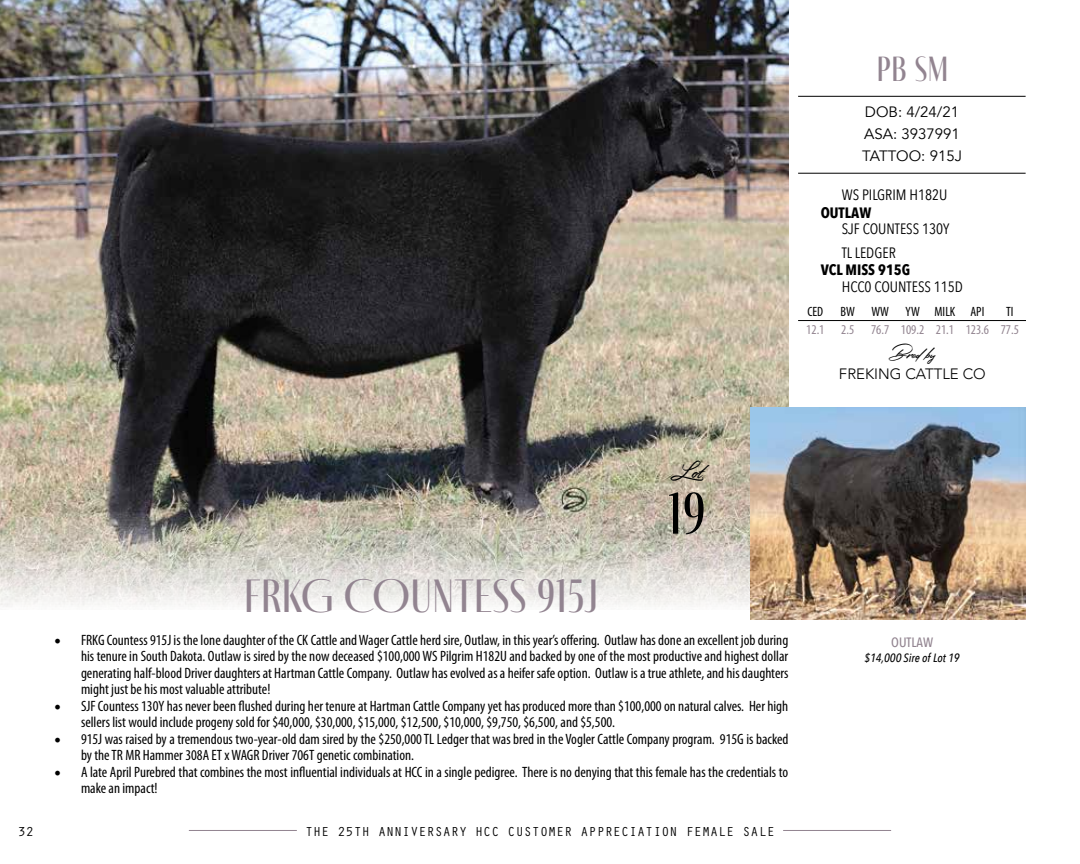
<style>
.page{position:relative;width:1080px;height:864px;background:#fff}
.page>*{position:absolute;margin:0;border:0;box-sizing:border-box;transform-origin:0 0}
.t1{font:60px "Fino Sans";color:#000101}
.t2{font:48px "Fino Sans";color:#928490}
.t3{font:36px "Fino Sans";color:#928490}
.t4{font:27px "Colatin";color:#000}
.t5{font:21px "Colatin";color:#000}
.t6{font:condensed 15px/16.5px "Myriad Pro";color:#000}
.t7{font:15px "Avenir Next Condensed";color:#000}
.t8{font:15px/21.6px "Avenir";color:#000}
.t9{font:700 15px "Avenir Next Condensed";color:#000}
.t10{font:300 15px "Avenir";color:#000}
.t11{font:13.5px "Orator Std";color:#000}
.t12{font:condensed 13.5px "Myriad Pro";color:#928490}
.t13{font:condensed 13.5px "Myriad Pro";color:#000}
.t14{font:500 13.5px "Avenir Next Condensed";color:#928490}
.t15{font:italic 500 12px "Avenir Next Condensed";color:#000}
.s1{font-family:"Minion Pro";font-stretch:normal;font-size:18px}
</style>
<div class="page">
<hr style="left:783px;top:830px;width:108px;height:1px;background:#928490">
<hr style="left:189px;top:830px;width:108px;height:1px;background:#928490">
<img style="left:0;top:0;width:788px;height:609px">
<hr style="left:798px;top:96px;width:228px;height:1px;background:#000">
<hr style="left:798px;top:173px;width:228px;height:1px;background:#000">
<hr style="left:798px;top:320px;width:228px;height:1px;background:#000">
<img style="left:751px;top:407px;width:275px;height:213px">
<h3 class="t3" style="left:877px;top:49px;width:74px">PB SM</h3>
<p class="t8" style="left:862px;top:102px;width:101px">DOB: 4/24/21<br>ASA: 3937991<br>TATTOO: 915J</p>
<p class="t7" style="left:842px;top:182px;width:107px">WS PILGRIM H182U</p>
<p class="t7" style="left:842px;top:216px;width:109px">SJF COUNTESS 130Y</p>
<p class="t9" style="left:821px;top:261px;width:91px">VCL MISS 915G</p>
<p class="t9" style="left:821px;top:203px;width:52px">OUTLAW</p>
<p class="t7" style="left:842px;top:240px;width:56px">TL LEDGER</p>
<p class="t7" style="left:842px;top:274px;width:123px">HCC0 COUNTESS 115D</p>
<p class="t13" style="left:807px;top:303px;width:17px">CED</p>
<p class="t13" style="left:841px;top:303px;width:145px">BW WW YW MILK API</p>
<p class="t13" style="left:1006px;top:303px;width:9px">TI</p>
<p class="t12" style="left:806px;top:321px;width:214px">12.1 2.5 76.7 109.2 21.1 123.6 77.5</p>
<h3 class="t5" style="left:889px;top:341px;width:51px">Bredby</h3>
<p class="t10" style="left:839px;top:365px;width:148px">FREKING CATTLE CO</p>
<h3 class="t4" style="left:671px;top:454px;width:41px">Lot</h3>
<h1 class="t1" style="left:668px;top:480px;width:40px">19</h1>
<h2 class="t2" style="left:244px;top:569px;width:356px">FRKG COUNTESS 915J</h2>
<p class="t6" style="left:81px;top:631px;width:709px;text-align:justify;text-indent:-27px"><span class="s1">•</span> FRKG Countess 915J is the lone daughter of the CK Cattle and Wager Cattle herd sire, Outlaw, in this year’s offering. Outlaw has done an excellent job during his tenure in South Dakota. Outlaw is sired by the now deceased $100,000 WS Pilgrim H182U and backed by one of the most productive and highest dollar generating half-blood Driver daughters at Hartman Cattle Company. Outlaw has evolved as a heifer safe option. Outlaw is a true athlete, and his daughters might just be his most valuable attribute!</p>
<p class="t6" style="left:81px;top:697px;width:709px;text-indent:-27px"><span class="s1">•</span> SJF Countess 130Y has never been flushed during her tenure at Hartman Cattle Company yet has produced more than $100,000 on natural calves. Her high sellers list would include progeny sold for $40,000, $30,000, $15,000, $12,500, $10,000, $9,750, $6,500, and $5,500.</p>
<p class="t6" style="left:81px;top:730px;width:709px;text-indent:-27px"><span class="s1">•</span> 915J was raised by a tremendous two-year-old dam sired by the $250,000 TL Ledger that was bred in the Vogler Cattle Company program. 915G is backed by the TR MR Hammer 308A ET x WAGR Driver 706T genetic combination.</p>
<p class="t6" style="left:81px;top:763px;width:709px;text-indent:-27px"><span class="s1">•</span> A late April Purebred that combines the most influential individuals at HCC in a single pedigree. There is no denying that this female has the credentials to make an impact!</p>
<p class="t11" style="left:18px;top:822px;width:18px">32</p>
<p class="t11" style="left:305px;top:822px;width:471px">THE 25TH ANNIVERSARY HCC CUSTOMER APPRECIATION FEMALE SALE</p>
<p class="t14" style="left:891px;top:634px;width:43px">OUTLAW</p>
<p class="t15" style="left:864px;top:650px;width:97px">$14,000 Sire of Lot 19</p>
</div>
